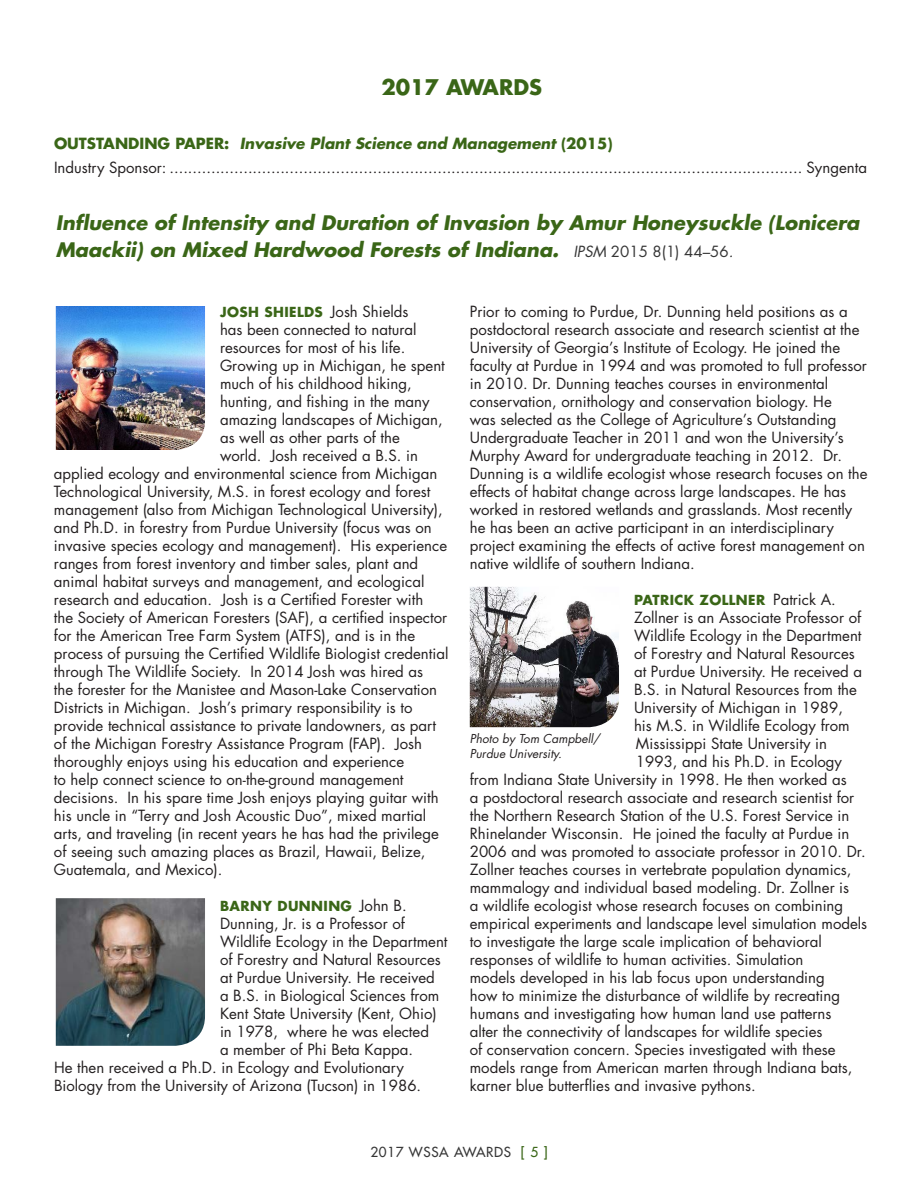
<style>
.page{position:relative;width:918px;height:1188px;background:#fff}
.page>*{position:absolute;margin:0;border:0;box-sizing:border-box;transform-origin:0 0}
.t1{font:700 21px "Futura Std";color:#3a6617}
.t2{font:italic 700 19.5px/27px "Futura Std";color:#3a6617}
.t3{font:15px/18px "Futura Std";color:#231f20}
.t4{font:700 13.5px "Futura Std";letter-spacing:.03em;color:#3a6617}
.t5{font:500 13.5px "Futura Std";letter-spacing:.05em;color:#363636}
.t6{font:italic 12px/14.4px "Futura Std";color:#231f20}
.s1{font-weight:700;color:#3a6617}
.s2{font-weight:700;font-style:italic;color:#3a6617}
.s3{font-weight:400;font-size:15px;color:#363636}
.s4{font-weight:400;font-style:normal;font-size:15px;color:#363636}
.s5{font-weight:400;font-size:15px;color:#231f20}
.s6{color:#3a6617}
</style>
<div class="page">
<img style="left:56px;top:306px;width:149px;height:144px">
<img style="left:56px;top:898px;width:149px;height:148px">
<img style="left:470px;top:587px;width:149px;height:140px">
<h1 class="t1" style="left:381px;top:73px;width:162px">2017 AWARDS</h1>
<p class="t3" style="left:54px;top:131px;width:815px;line-height:24px"><span class="s1">OUTSTANDING PAPER:</span> <span class="s2">Invasive Plant Science and Management</span> <span class="s1">(2015)<br></span>Industry Sponsor: ......................................................................................................................................... Syngenta</p>
<h2 class="t2" style="left:56px;top:210px;width:805px">Influence of Intensity and Duration of Invasion by Amur Honeysuckle (Lonicera<br>Maackii) on Mixed Hardwood Forests of Indiana. <span class="s3">IPSM</span> <span class="s4">2015 8(1) 44–56</span><span class="s3">.</span></h2>
<p class="t4" style="left:220px;top:303px;width:190px">JOSH SHIELDS <span class="s5">Josh Shields</span></p>
<p class="t3" style="left:220px;top:320px;width:198px">has been connected to natural</p>
<p class="t3" style="left:220px;top:338px;width:187px">resources for most of his life.</p>
<p class="t3" style="left:220px;top:356px;width:226px">Growing up in Michigan, he spent</p>
<p class="t3" style="left:220px;top:374px;width:193px">much of his childhood hiking,</p>
<p class="t3" style="left:220px;top:392px;width:211px">hunting, and fishing in the many</p>
<p class="t3" style="left:220px;top:410px;width:224px">amazing landscapes of Michigan,</p>
<p class="t3" style="left:220px;top:428px;width:181px">as well as other parts of the</p>
<p class="t3" style="left:220px;top:446px;width:199px">world. Josh received a B.S. in</p>
<p class="t3" style="left:54px;top:464px;width:385px">applied ecology and environmental science from Michigan</p>
<p class="t3" style="left:54px;top:482px;width:378px">Technological University, M.S. in forest ecology and forest</p>
<p class="t3" style="left:54px;top:500px;width:390px">management (also from Michigan Technological University),</p>
<p class="t3" style="left:54px;top:518px;width:379px">and Ph.D. in forestry from Purdue University (focus was on</p>
<p class="t3" style="left:54px;top:536px;width:395px">invasive species ecology and management). His experience</p>
<p class="t3" style="left:54px;top:554px;width:366px">ranges from forest inventory and timber sales, plant and</p>
<p class="t3" style="left:54px;top:572px;width:372px">animal habitat surveys and management, and ecological</p>
<p class="t3" style="left:54px;top:590px;width:371px">research and education. Josh is a Certified Forester with</p>
<p class="t3" style="left:54px;top:608px;width:395px">the Society of American Foresters (SAF), a certified inspector</p>
<p class="t3" style="left:54px;top:626px;width:363px">for the American Tree Farm System (ATFS), and is in the</p>
<p class="t3" style="left:54px;top:644px;width:396px">process of pursuing the Certified Wildlife Biologist credential</p>
<p class="t3" style="left:54px;top:662px;width:371px">through The Wildlife Society. In 2014 Josh was hired as</p>
<p class="t3" style="left:54px;top:680px;width:385px">the forester for the Manistee and Mason-Lake Conservation</p>
<p class="t3" style="left:54px;top:698px;width:360px">Districts in Michigan. Josh’s primary responsibility is to</p>
<p class="t3" style="left:54px;top:716px;width:384px">provide technical assistance to private landowners, as part</p>
<p class="t3" style="left:54px;top:734px;width:370px">of the Michigan Forestry Assistance Program (FAP). Josh</p>
<p class="t3" style="left:54px;top:752px;width:352px">thoroughly enjoys using his education and experience</p>
<p class="t3" style="left:54px;top:770px;width:351px">to help connect science to on-the-ground management</p>
<p class="t3" style="left:54px;top:788px;width:386px">decisions. In his spare time Josh enjoys playing guitar with</p>
<p class="t3" style="left:54px;top:806px;width:374px">his uncle in “Terry and Josh Acoustic Duo”, mixed martial</p>
<p class="t3" style="left:54px;top:824px;width:386px">arts, and traveling (in recent years he has had the privilege</p>
<p class="t3" style="left:54px;top:842px;width:373px">of seeing such amazing places as Brazil, Hawaii, Belize,</p>
<p class="t3" style="left:54px;top:860px;width:170px">Guatemala, and Mexico).</p>
<p class="t4" style="left:220px;top:897px;width:188px">BARNY DUNNING <span class="s5">John B.</span></p>
<p class="t3" style="left:220px;top:914px;width:186px">Dunning, Jr. is a Professor of</p>
<p class="t3" style="left:220px;top:932px;width:229px">Wildlife Ecology in the Department</p>
<p class="t3" style="left:220px;top:950px;width:222px">of Forestry and Natural Resources</p>
<p class="t3" style="left:220px;top:968px;width:216px">at Purdue University. He received</p>
<p class="t3" style="left:220px;top:986px;width:221px">a B.S. in Biological Sciences from</p>
<p class="t3" style="left:220px;top:1004px;width:218px">Kent State University (Kent, Ohio)</p>
<p class="t3" style="left:220px;top:1022px;width:210px">in 1978, where he was elected</p>
<p class="t3" style="left:220px;top:1040px;width:194px">a member of Phi Beta Kappa.</p>
<p class="t3" style="left:54px;top:1058px;width:352px">He then received a Ph.D. in Ecology and Evolutionary</p>
<p class="t3" style="left:54px;top:1076px;width:369px">Biology from the University of Arizona (Tucson) in 1986.</p>
<p class="t3" style="left:470px;top:302px;width:399px">Prior to coming to Purdue, Dr. Dunning held positions as a postdoctoral research associate and research scientist at the University of Georgia’s Institute of Ecology. He joined the faculty at Purdue in 1994 and was promoted to full professor in 2010. Dr. Dunning teaches courses in environmental conservation, ornithology and conservation biology. He<br>was selected as the College of Agriculture’s Outstanding Undergraduate Teacher in 2011 and won the University’s Murphy Award for undergraduate teaching in 2012. Dr.<br>Dunning is a wildlife ecologist whose research focuses on the effects of habitat change across large landscapes. He has worked in restored wetlands and grasslands. Most recently he has been an active participant in an interdisciplinary project examining the effects of active forest management on native wildlife of southern Indiana.</p>
<p class="t4" style="left:634px;top:591px;width:203px">PATRICK ZOLLNER <span class="s5">Patrick A.</span></p>
<p class="t3" style="left:634px;top:608px;width:229px">Zollner is an Associate Professor of</p>
<p class="t3" style="left:634px;top:626px;width:229px">Wildlife Ecology in the Department</p>
<p class="t3" style="left:634px;top:644px;width:222px">of Forestry and Natural Resources</p>
<p class="t3" style="left:634px;top:662px;width:230px">at Purdue University. He received a</p>
<p class="t3" style="left:634px;top:680px;width:224px">B.S. in Natural Resources from the</p>
<p class="t3" style="left:634px;top:698px;width:210px">University of Michigan in 1989,</p>
<p class="t3" style="left:634px;top:716px;width:217px">his M.S. in Wildlife Ecology from</p>
<p class="t3" style="left:636px;top:734px;width:193px">Mississippi State University in</p>
<p class="t3" style="left:636px;top:752px;width:208px">1993, and his Ph.D. in Ecology</p>
<p class="t3" style="left:470px;top:770px;width:379px">from Indiana State University in 1998. He then worked as</p>
<p class="t3" style="left:470px;top:788px;width:386px">a postdoctoral research associate and research scientist for</p>
<p class="t3" style="left:470px;top:806px;width:381px">the Northern Research Station of the U.S. Forest Service in</p>
<p class="t3" style="left:470px;top:824px;width:381px">Rhinelander Wisconsin. He joined the faculty at Purdue in</p>
<p class="t3" style="left:470px;top:842px;width:397px">2006 and was promoted to associate professor in 2010. Dr.</p>
<p class="t3" style="left:470px;top:860px;width:383px">Zollner teaches courses in vertebrate population dynamics,</p>
<p class="t3" style="left:470px;top:878px;width:381px">mammalogy and individual based modeling. Dr. Zollner is</p>
<p class="t3" style="left:470px;top:896px;width:375px">a wildlife ecologist whose research focuses on combining</p>
<p class="t3" style="left:470px;top:914px;width:399px">empirical experiments and landscape level simulation models</p>
<p class="t3" style="left:470px;top:932px;width:354px">to investigate the large scale implication of behavioral</p>
<p class="t3" style="left:470px;top:950px;width:335px">responses of wildlife to human activities. Simulation</p>
<p class="t3" style="left:470px;top:968px;width:357px">models developed in his lab focus upon understanding</p>
<p class="t3" style="left:470px;top:986px;width:372px">how to minimize the disturbance of wildlife by recreating</p>
<p class="t3" style="left:470px;top:1004px;width:363px">humans and investigating how human land use patterns</p>
<p class="t3" style="left:470px;top:1022px;width:354px">alter the connectivity of landscapes for wildlife species</p>
<p class="t3" style="left:470px;top:1040px;width:367px">of conservation concern. Species investigated with these</p>
<p class="t3" style="left:470px;top:1058px;width:384px">models range from American marten through Indiana bats,</p>
<p class="t3" style="left:470px;top:1076px;width:287px">karner blue butterflies and invasive pythons.</p>
<p class="t6" style="left:470px;top:732px;width:132px">Photo by Tom Campbell/<br>Purdue University.</p>
<p class="t5" style="left:370px;top:1143px;width:179px">2017 WSSA AWARDS <span class="s6">[ 5 ]</span></p>
</div>
